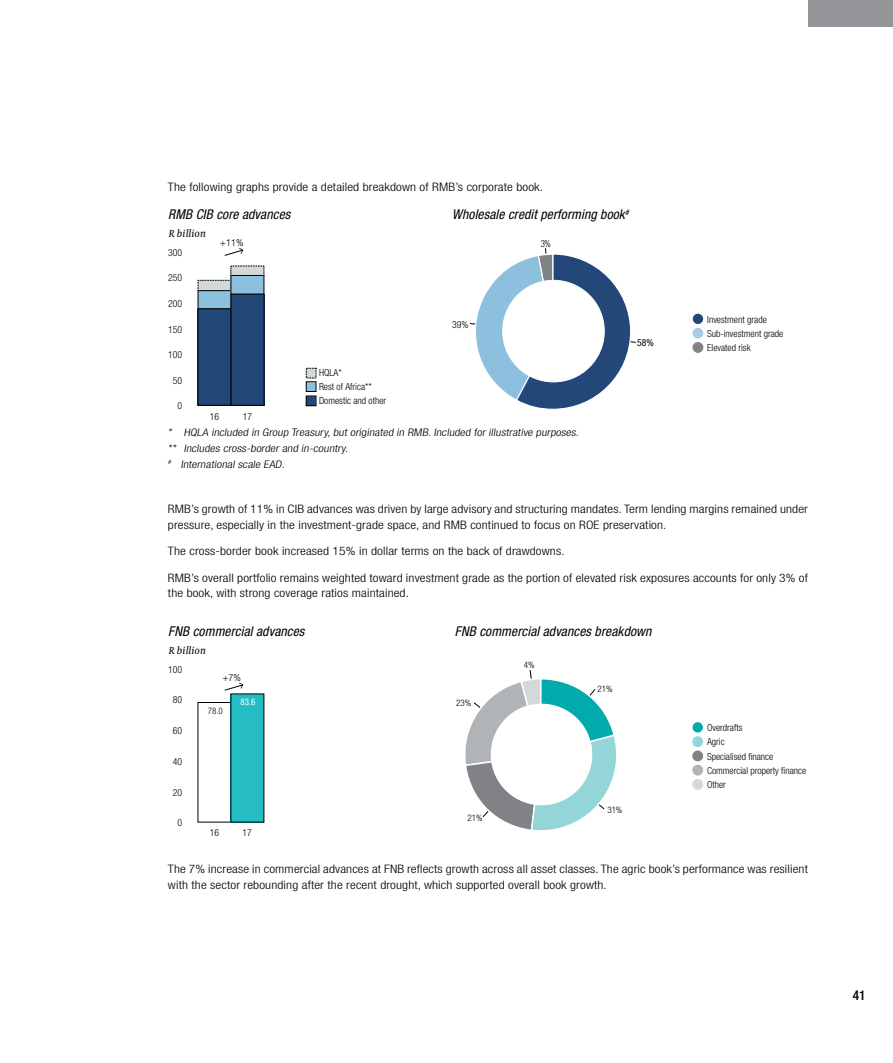
<style>
.page{position:relative;width:893px;height:1063px;background:#fff}
.page>*{position:absolute;margin:0;border:0;box-sizing:border-box;transform-origin:0 0}
.t1{font:italic condensed 13.5px "Helvetica Neue LT Std";letter-spacing:.01em;color:#000}
.t2{font:500 condensed 13.5px "Helvetica Neue LT Std";color:#000}
.t3{font:300 condensed 11.7px/15.8px "Helvetica Neue LT Std";letter-spacing:.01em;color:#000;scale:1.15 1}
.t4{font:italic 300 condensed 10.5px/15.9px "Helvetica Neue LT Std";letter-spacing:.01em;color:#000;scale:1.15 1}
.t5{font:italic 10.5px "Capitolium News 2";letter-spacing:.01em;color:#000}
.t6{font:300 condensed 9.75px/14.2px "Helvetica Neue LT Std";color:#000}
.t7{font:300 condensed 9.75px "Helvetica Neue LT Std";color:#000;scale:1.06 1}
.t8{font:condensed 9.75px "Helvetica Neue LT Std";color:#000}
.t9{font:300 condensed 9.75px "Helvetica Neue LT Std";color:#000;scale:.9 1}
.t10{font:300 condensed 9px "Helvetica Neue LT Std";color:#000}
.t11{font:condensed 9px "Helvetica Neue LT Std";color:#fff}
</style>
<div class="page">
<div style="left:808px;top:0;width:85px;height:27px;background:#939598"></div>
<svg style="left:470px;top:248px;width:166px;height:162px"></svg>
<div style="left:503px;top:280px;width:101px;height:102px;background:#fff;border-radius:50%"></div>
<svg style="left:224px;top:248px;width:20px;height:8px"></svg>
<div style="left:692px;top:327px;width:12px;height:12px;background:#a8cde4;border-radius:50%"></div>
<div style="left:692px;top:327px;width:12px;height:12px;border:1px solid #fff;border-radius:50%"></div>
<div style="left:692px;top:313px;width:12px;height:12px;background:#244779;border-radius:50%"></div>
<div style="left:691px;top:312px;width:14px;height:14px;border:2px solid #fff;border-radius:50%"></div>
<div style="left:692px;top:342px;width:12px;height:11px;background:#808285;border-radius:50%"></div>
<div style="left:692px;top:341px;width:12px;height:13px;border:1px solid #fff;border-radius:50%"></div>
<div style="left:198px;top:291px;width:33px;height:18px;background:#8dc0de"></div>
<div style="left:198px;top:290px;width:33px;height:19px;border:1px solid #000"></div>
<div style="left:198px;top:309px;width:33px;height:96px;background:#244779"></div>
<div style="left:198px;top:309px;width:33px;height:97px;border:1px solid #000"></div>
<svg style="left:198px;top:266px;width:67px;height:25px"></svg>
<div style="left:231px;top:275px;width:33px;height:19px;background:#8dc0de"></div>
<div style="left:231px;top:275px;width:33px;height:20px;border:1px solid #000"></div>
<div style="left:231px;top:294px;width:33px;height:111px;background:#244779"></div>
<div style="left:231px;top:294px;width:33px;height:112px;border:1px solid #000"></div>
<svg style="left:224px;top:683px;width:20px;height:8px"></svg>
<div style="left:231px;top:694px;width:33px;height:128px;background:#25bdc2"></div>
<div style="left:692px;top:736px;width:12px;height:12px;background:#94d6d8;border-radius:50%"></div>
<div style="left:691px;top:735px;width:13px;height:13px;border:1px solid #fff;border-radius:50%"></div>
<div style="left:692px;top:721px;width:12px;height:12px;background:#00aaad;border-radius:50%"></div>
<div style="left:691px;top:721px;width:13px;height:13px;border:2px solid #fff;border-radius:50%"></div>
<div style="left:692px;top:750px;width:12px;height:12px;background:#808285;border-radius:50%"></div>
<div style="left:691px;top:750px;width:13px;height:12px;border:1px solid #fff;border-radius:50%"></div>
<div style="left:692px;top:764px;width:12px;height:12px;background:#b1b4b6;border-radius:50%"></div>
<div style="left:691px;top:764px;width:13px;height:12px;border:1px solid #fff;border-radius:50%"></div>
<div style="left:692px;top:778px;width:12px;height:12px;background:#d3d9d8;border-radius:50%"></div>
<div style="left:691px;top:778px;width:13px;height:13px;border:1px solid #fff;border-radius:50%"></div>
<svg style="left:465px;top:670px;width:152px;height:161px"></svg>
<svg style="left:306px;top:368px;width:10px;height:38px"></svg>
<p class="t3" style="left:168px;top:179px;width:328px">The following graphs provide a detailed breakdown of RMB’s corporate book.</p>
<p class="t1" style="left:168px;top:207px;width:124px">RMB CIB core advances</p>
<p class="t5" style="left:169px;top:226px;width:39px">R billion</p>
<p class="t7" style="left:220px;top:237px;width:24px">+11%</p>
<p class="t1" style="left:452px;top:207px;width:178px">Wholesale credit performing book<sup>#</sup></p>
<p class="t9" style="left:541px;top:238px;width:13px">3%</p>
<p class="t6" style="left:168px;top:245px;width:16px">300</p>
<p class="t6" style="left:168px;top:271px;width:16px">250</p>
<p class="t6" style="left:168px;top:296px;width:16px">200</p>
<p class="t6" style="left:168px;top:322px;width:16px">150</p>
<p class="t6" style="left:168px;top:347px;width:16px">100</p>
<p class="t6" style="left:173px;top:373px;width:11px">50</p>
<p class="t6" style="left:177px;top:399px;width:6px">0</p>
<p class="t6" style="left:707px;top:312px;width:78px">Investment grade<br>Sub-investment grade<br>Elevated risk</p>
<p class="t6" style="left:452px;top:317px;width:18px">39%</p>
<p class="t8" style="left:637px;top:337px;width:18px">58%</p>
<p class="t6" style="left:319px;top:366px;width:69px;line-height:13.8px">HQLA*<br>Rest of Africa**<br>Domestic and other</p>
<p class="t4" style="left:168px;top:425px;width:360px">* HQLA included in Group Treasury, but originated in RMB. Included for illustrative purposes. ** Includes cross-border and in-country.<br><sup>#</sup> International scale EAD.</p>
<p class="t3" style="left:168px;top:501px;width:558px">RMB’s growth of 11% in CIB advances was driven by large advisory and structuring mandates. Term lending margins remained under pressure, especially in the investment-grade space, and RMB continued to focus on ROE preservation.</p>
<p class="t3" style="left:168px;top:543px;width:346px">The cross-border book increased 15% in dollar terms on the back of drawdowns.</p>
<p class="t3" style="left:168px;top:570px;width:558px">RMB’s overall portfolio remains weighted toward investment grade as the portion of elevated risk exposures accounts for only 3% of the book, with strong coverage ratios maintained.</p>
<p class="t6" style="left:210px;top:409px;width:11px">16</p>
<p class="t6" style="left:243px;top:409px;width:11px">17</p>
<p class="t1" style="left:168px;top:623px;width:138px">FNB commercial advances</p>
<p class="t5" style="left:169px;top:643px;width:39px">R billion</p>
<p class="t7" style="left:222px;top:672px;width:19px">+7%</p>
<p class="t6" style="left:168px;top:662px;width:16px">100</p>
<p class="t6" style="left:173px;top:693px;width:11px">80</p>
<p class="t6" style="left:173px;top:723px;width:11px">60</p>
<p class="t6" style="left:173px;top:754px;width:11px">40</p>
<p class="t6" style="left:173px;top:785px;width:11px">20</p>
<p class="t6" style="left:177px;top:816px;width:6px">0</p>
<p class="t11" style="left:240px;top:697px;width:17px">83.6</p>
<p class="t10" style="left:208px;top:706px;width:17px">78.0</p>
<p class="t6" style="left:210px;top:826px;width:11px">16</p>
<p class="t6" style="left:243px;top:826px;width:11px">17</p>
<p class="t1" style="left:455px;top:623px;width:198px">FNB commercial advances breakdown</p>
<p class="t10" style="left:456px;top:698px;width:17px">23%</p>
<p class="t10" style="left:524px;top:660px;width:12px">4%</p>
<p class="t10" style="left:467px;top:813px;width:17px">21%</p>
<p class="t10" style="left:598px;top:684px;width:17px">21%</p>
<p class="t10" style="left:607px;top:805px;width:17px">31%</p>
<p class="t6" style="left:707px;top:720px;width:101px">Overdrafts<br>Agric<br>Specialised finance<br>Commercial property finance<br>Other</p>
<p class="t3" style="left:168px;top:861px;width:558px">The 7% increase in commercial advances at FNB reflects growth across all asset classes. The agric book’s performance was resilient with the sector rebounding after the recent drought, which supported overall book growth.</p>
<p class="t2" style="left:853px;top:988px;width:14px">41</p>
</div>
